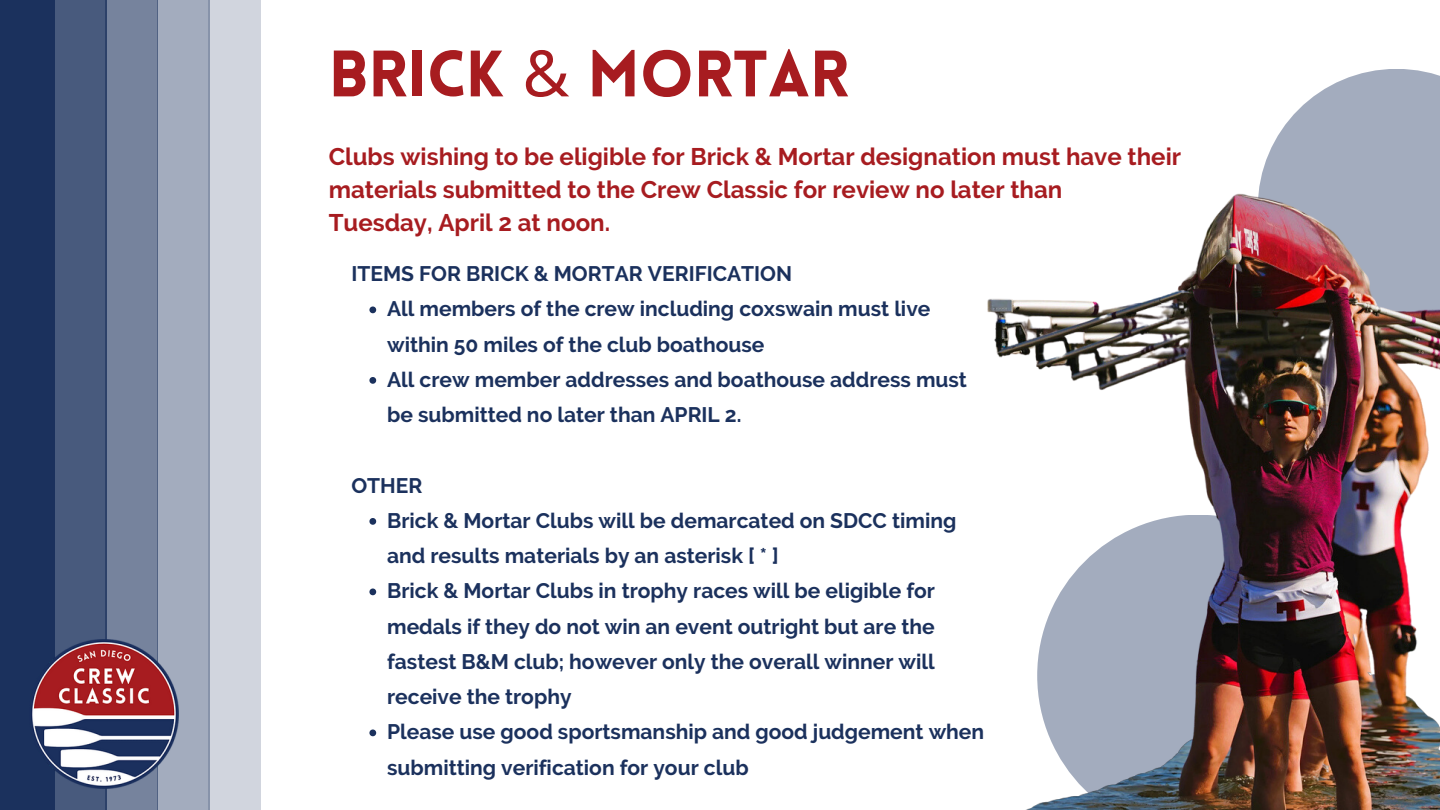
<style>
.page{position:relative;width:1440px;height:810px;background:#fff}
.page>*{position:absolute;margin:0;border:0;box-sizing:border-box;transform-origin:0 0}
.t1{font:900 64px "Lovelo";color:#a71c20}
.t2{font:700 24px/33px "Raleway";color:#a71c20}
.t3{font:700 21px/35.2px "Raleway";color:#1b315d}
.s1{font-family:"Noto Sans";font-weight:400}
</style>
<div class="page">
<div style="left:0;top:0;width:55px;height:810px;background:#1b315d"></div>
<div style="left:54px;top:0;width:52px;height:810px;background:#485a7d"></div>
<div style="left:106px;top:0;width:52px;height:810px;background:#76839d"></div>
<div style="left:157px;top:0;width:52px;height:810px;background:#a3acbe"></div>
<div style="left:209px;top:0;width:52px;height:810px;background:#d1d5de"></div>
<img style="left:31px;top:639px;width:148px;height:150px">
<svg style="left:1267px;top:69px;width:173px;height:89px;fill:#a3acbe"></svg>
<img style="left:987px;top:158px;width:453px;height:652px">
<svg style="left:369px;top:307px;width:7px;height:6px"></svg>
<svg style="left:369px;top:377px;width:7px;height:7px"></svg>
<svg style="left:369px;top:518px;width:7px;height:7px"></svg>
<svg style="left:369px;top:589px;width:7px;height:6px"></svg>
<svg style="left:369px;top:730px;width:7px;height:6px"></svg>
<p class="t1" style="left:329px;top:48px;width:522px">BRICK <span class="s1">&amp;</span> MORTAR</p>
<h2 class="t2" style="left:329px;top:140px;width:854px">Clubs wishing to be eligible for Brick &amp; Mortar designation must have their materials submitted to the Crew Classic for review no later than<br>Tuesday, April 2 at noon.</h2>
<h3 class="t3" style="left:351px;top:256px;width:442px">ITEMS FOR BRICK &amp; MORTAR VERIFICATION</h3>
<p class="t3" style="left:387px;top:291px;width:545px">All members of the crew including coxswain must live within 50 miles of the club boathouse</p>
<p class="t3" style="left:387px;top:362px;width:581px">All crew member addresses and boathouse address must be submitted no later than APRIL 2.</p>
<h3 class="t3" style="left:351px;top:467px;width:73px">OTHER</h3>
<p class="t3" style="left:387px;top:503px;width:571px">Brick &amp; Mortar Clubs will be demarcated on SDCC timing and results materials by an asterisk [ * ]</p>
<p class="t3" style="left:387px;top:573px;width:549px;text-align:justify">Brick &amp; Mortar Clubs in trophy races will be eligible for medals if they do not win an event outright but are the fastest B&amp;M club; however only the overall winner will receive the trophy</p>
<p class="t3" style="left:387px;top:714px;width:599px">Please use good sportsmanship and good judgement when submitting verification for your club</p>
</div>
